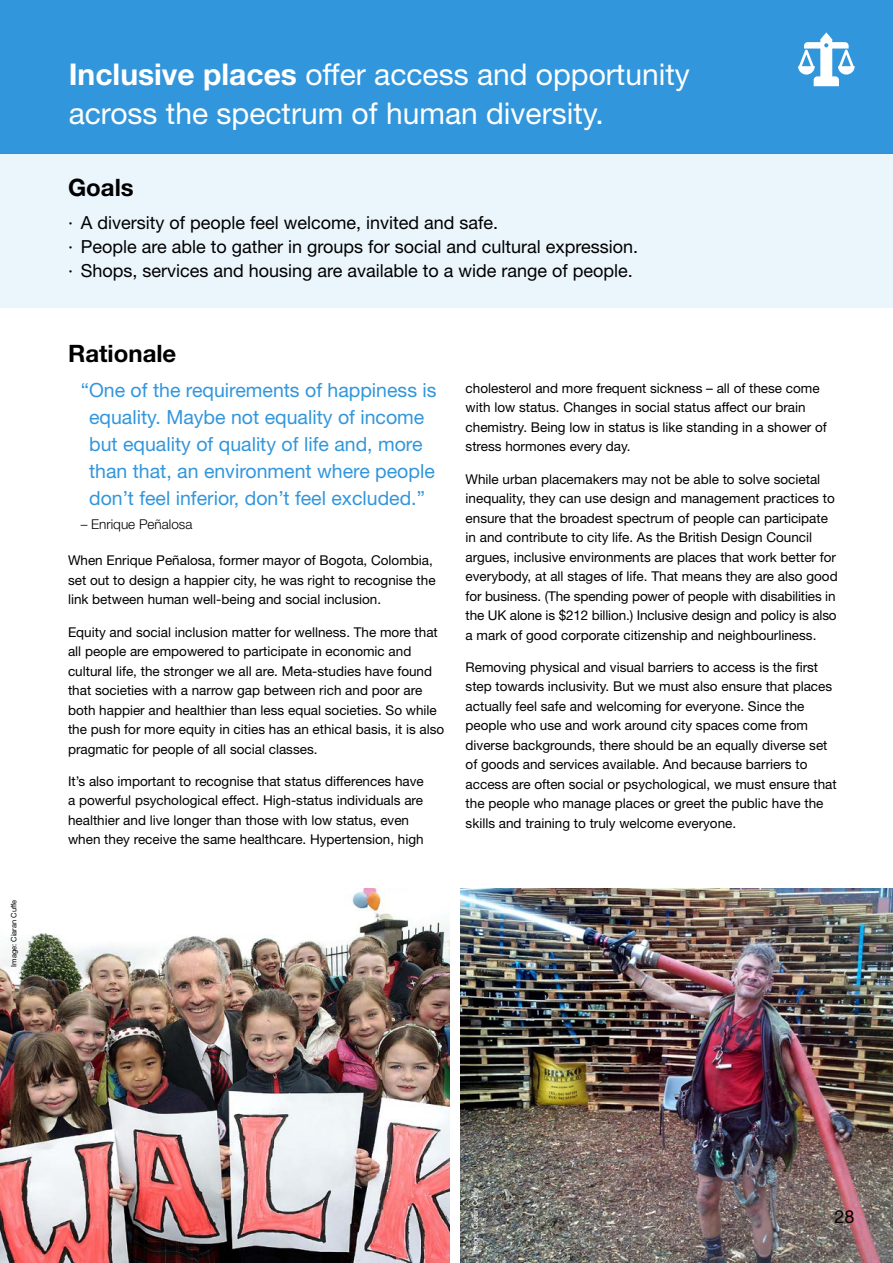
<style>
.page{position:relative;width:893px;height:1263px;background:#fff}
.page>*{position:absolute;margin:0;border:0;box-sizing:border-box;transform-origin:0 0}
.t1{font:30px/39px "Helvetica Neue LT Std";color:#fff}
.t2{font:700 24px "Helvetica Neue LT Std";color:#000}
.t3{font:19.5px/27px "Helvetica Neue LT Std";color:#3296dc;text-align:center}
.t4{font:18px/24px "Helvetica Neue LT Std";color:#000}
.t5{font:13.5px/19.5px "Helvetica Neue LT Std";color:#000}
.t6{font:300 13.5px "Helvetica Neue LT Std";color:#000}
.t7{font:7.5px "Helvetica Neue LT Std";color:#fff}
.t8{font:7.5px "Helvetica Neue LT Std";color:#000}
.s1{font-weight:700}
</style>
<div class="page">
<div style="left:0;top:153px;width:893px;height:155px;background:#ebf5fc"></div>
<div style="left:0;top:0;width:893px;height:153px;background:#3296dc"></div>
<img style="left:0;top:889px;width:450px;height:374px">
<img style="left:460px;top:889px;width:433px;height:374px">
<svg style="left:798px;top:32px;width:57px;height:54px"></svg>
<p class="t8" style="left:9px;top:966px;width:68px;rotate:-90deg">Image: Ciaran Cuffe</p>
<h1 class="t1" style="left:69px;top:55px;width:623px"><span class="s1">Inclusive places</span> offer access and opportunity across the spectrum of human diversity.</h1>
<h2 class="t2" style="left:68px;top:173px;width:67px">Goals</h2>
<h3 class="t4" style="left:68px;top:211px;width:572px">· A diversity of people feel welcome, invited and safe.<br>· People are able to gather in groups for social and cultural expression. · Shops, services and housing are available to a wide range of people.</h3>
<h2 class="t2" style="left:68px;top:339px;width:110px">Rationale</h2>
<h3 class="t3" style="left:81px;top:376px;width:357px">“One of the requirements of happiness is equality. Maybe not equality of income but equality of quality of life and, more than that, an environment where people don’t feel inferior, don’t feel excluded.”</h3>
<p class="t6" style="left:81px;top:516px;width:113px">– Enrique Peñalosa</p>
<p class="t5" style="left:68px;top:551px;width:369px">When Enrique Peñalosa, former mayor of Bogota, Colombia, set out to design a happier city, he was right to recognise the link between human well-being and social inclusion.</p>
<p class="t5" style="left:68px;top:622px;width:378px">Equity and social inclusion matter for wellness. The more that all people are empowered to participate in economic and cultural life, the stronger we all are. Meta-studies have found that societies with a narrow gap between rich and poor are both happier and healthier than less equal societies. So while the push for more equity in cities has an ethical basis, it is also pragmatic for people of all social classes.</p>
<p class="t5" style="left:68px;top:771px;width:357px">It’s also important to recognise that status differences have a powerful psychological effect. High-status individuals are healthier and live longer than those with low status, even when they receive the same healthcare. Hypertension, high</p>
<p class="t5" style="left:466px;top:378px;width:363px">cholesterol and more frequent sickness – all of these come with low status. Changes in social status affect our brain chemistry. Being low in status is like standing in a shower of stress hormones every day.</p>
<p class="t5" style="left:466px;top:469px;width:374px">While urban placemakers may not be able to solve societal inequality, they can use design and management practices to ensure that the broadest spectrum of people can participate in and contribute to city life. As the British Design Council argues, inclusive environments are places that work better for everybody, at all stages of life. That means they are also good for business. (The spending power of people with disabilities in the UK alone is $212 billion.) Inclusive design and policy is also a mark of good corporate citizenship and neighbourliness.</p>
<p class="t5" style="left:466px;top:657px;width:373px">Removing physical and visual barriers to access is the first step towards inclusivity. But we must also ensure that places actually feel safe and welcoming for everyone. Since the people who use and work around city spaces come from diverse backgrounds, there should be an equally diverse set of goods and services available. And because barriers to access are often social or psychological, we must ensure that the people who manage places or greet the public have the skills and training to truly welcome everyone.</p>
<p class="t7" style="left:471px;top:1254px;width:68px;rotate:-90deg">Image: Ciaran Cuffe</p>
<h3 class="t4" style="left:834px;top:1204px;width:22px">28</h3>
</div>
